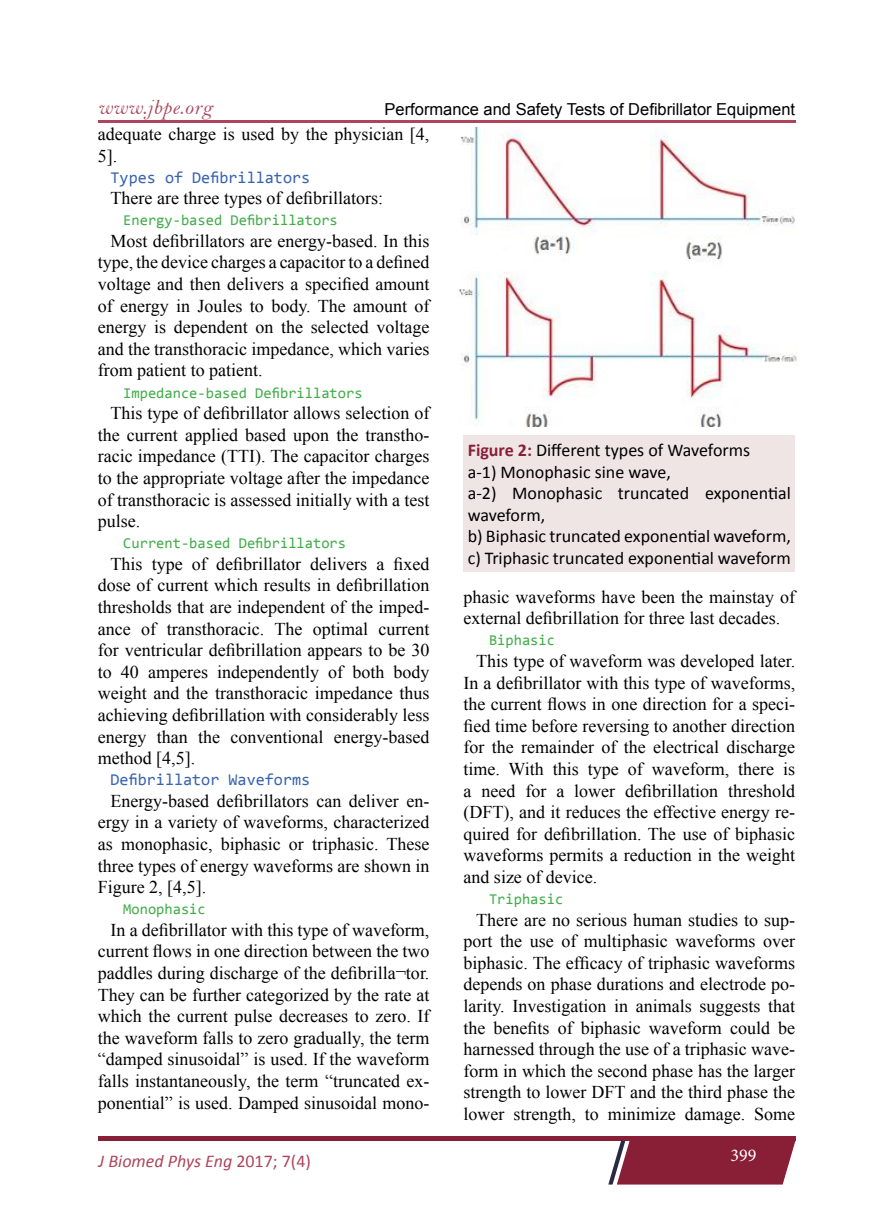
<style>
.page{position:relative;width:893px;height:1212px;background:#fff}
.page>*{position:absolute;margin:0;border:0;box-sizing:border-box;transform-origin:0 0}
.t1{font:21px "Bell MT Italic";letter-spacing:.03em;color:#ad465c}
.t2{font:18px/21.6px "Times New Roman";color:#000;text-align:justify}
.t3{font:18px/21.6px "Calibri";color:#000}
.t4{font:italic 18px "Calibri";color:#ad465c}
.t5{font:18px "Minion Pro";color:#fff}
.t6{font:16.5px "Arial";color:#000}
.t7{font:16.5px "Consolas";color:#3964af}
.t8{font:15px "Consolas";color:#41ad49}
.s1{font-weight:700;color:#891f36}
.s2{font-style:normal}
</style>
<div class="page">
<div style="left:98px;top:1136px;width:697px;height:5px;background:#891f36"></div>
<svg style="left:608px;top:1141px;width:187px;height:43px;background:#913348"></svg>
<hr style="left:98px;top:120px;width:698px;height:2px;background:#ad465c">
<div style="left:463px;top:435px;width:332px;height:136px;background:#f0e5e5"></div>
<img style="left:458px;top:128px;width:339px;height:299px">
<p class="t1" style="left:98px;top:94px;width:116px">www.jbpe.org</p>
<p class="t6" style="left:385px;top:98px;width:412px">Performance and Safety Tests of Defibrillator Equipment</p>
<p class="t2" style="left:98px;top:123px;width:333px">adequate charge is used by the physician [4,<br>5].</p>
<p class="t7" style="left:111px;top:166px;width:201px">Types of Defibrillators</p>
<p class="t2" style="left:111px;top:187px;width:274px">There are three types of defibrillators:</p>
<p class="t8" style="left:123px;top:210px;width:216px">Energy-based Defibrillators</p>
<p class="t2" style="left:98px;top:230px;width:333px;text-indent:13px">Most defibrillators are energy-based. In this type, the device charges a capacitor to a defined voltage and then delivers a specified amount of energy in Joules to body. The amount of energy is dependent on the selected voltage and the transthoracic impedance, which varies from patient to patient.</p>
<p class="t8" style="left:123px;top:382px;width:241px">Impedance-based Defibrillators</p>
<p class="t2" style="left:98px;top:402px;width:333px;text-indent:13px">This type of defibrillator allows selection of the current applied based upon the transtho&shy;racic impedance (TTI). The capacitor charges to the appropriate voltage after the impedance of transthoracic is assessed initially with a test pulse.</p>
<p class="t8" style="left:123px;top:533px;width:224px">Current-based Defibrillators</p>
<p class="t2" style="left:98px;top:553px;width:333px;text-indent:13px">This type of defibrillator delivers a fixed dose of current which results in defibrillation thresholds that are independent of the imped&shy;ance of transthoracic. The optimal current for ventricular defibrillation appears to be 30 to 40 amperes independently of both body weight and the transthoracic impedance thus achieving defibrillation with considerably less energy than the conventional energy-based method [4,5].</p>
<p class="t7" style="left:111px;top:768px;width:201px">Defibrillator Waveforms</p>
<p class="t2" style="left:98px;top:790px;width:333px;text-indent:13px">Energy-based defibrillators can deliver en&shy;ergy in a variety of waveforms, characterized as monophasic, biphasic or triphasic. These three types of energy waveforms are shown in Figure 2, [4,5].</p>
<p class="t8" style="left:123px;top:899px;width:84px">Monophasic</p>
<p class="t2" style="left:98px;top:919px;width:333px;text-indent:13px">In a defibrillator with this type of waveform, current flows in one direction between the two paddles during discharge of the defibrilla¬tor.<br>They can be further categorized by the rate at which the current pulse decreases to zero. If the waveform falls to zero gradually, the term “damped sinusoidal” is used. If the waveform falls instantaneously, the term “truncated ex&shy;ponential” is used. Damped sinusoidal mono-</p>
<p class="t3" style="left:468px;top:439px;width:325px"><span class="s1">Figure 2:</span> Different types of Waveforms<br>a-1) Monophasic sine wave,<br>a-2) Monophasic truncated exponential waveform,<br>b) Biphasic truncated exponential waveform, c) Triphasic truncated exponential waveform</p>
<p class="t2" style="left:463px;top:586px;width:333px">phasic waveforms have been the mainstay of external defibrillation for three last decades.</p>
<p class="t8" style="left:489px;top:630px;width:67px">Biphasic</p>
<p class="t2" style="left:463px;top:650px;width:333px;text-indent:13px">This type of waveform was developed later.<br>In a defibrillator with this type of waveforms, the current flows in one direction for a speci&shy;fied time before reversing to another direction for the remainder of the electrical discharge time. With this type of waveform, there is a need for a lower defibrillation threshold (DFT), and it reduces the effective energy re&shy;quired for defibrillation. The use of biphasic waveforms permits a reduction in the weight and size of device.</p>
<p class="t8" style="left:489px;top:889px;width:76px">Triphasic</p>
<p class="t2" style="left:463px;top:908px;width:333px;text-indent:13px">There are no serious human studies to sup&shy;port the use of multiphasic waveforms over biphasic. The efficacy of triphasic waveforms depends on phase durations and electrode po&shy;larity. Investigation in animals suggests that the benefits of biphasic waveform could be harnessed through the use of a triphasic wave&shy;form in which the second phase has the larger strength to lower DFT and the third phase the lower strength, to minimize damage. Some</p>
<p class="t4" style="left:99px;top:1148px;width:214px">J Biomed Phys Eng <span class="s2">2017; 7(4)</span></p>
<p class="t5" style="left:730px;top:1143px;width:27px">399</p>
</div>
